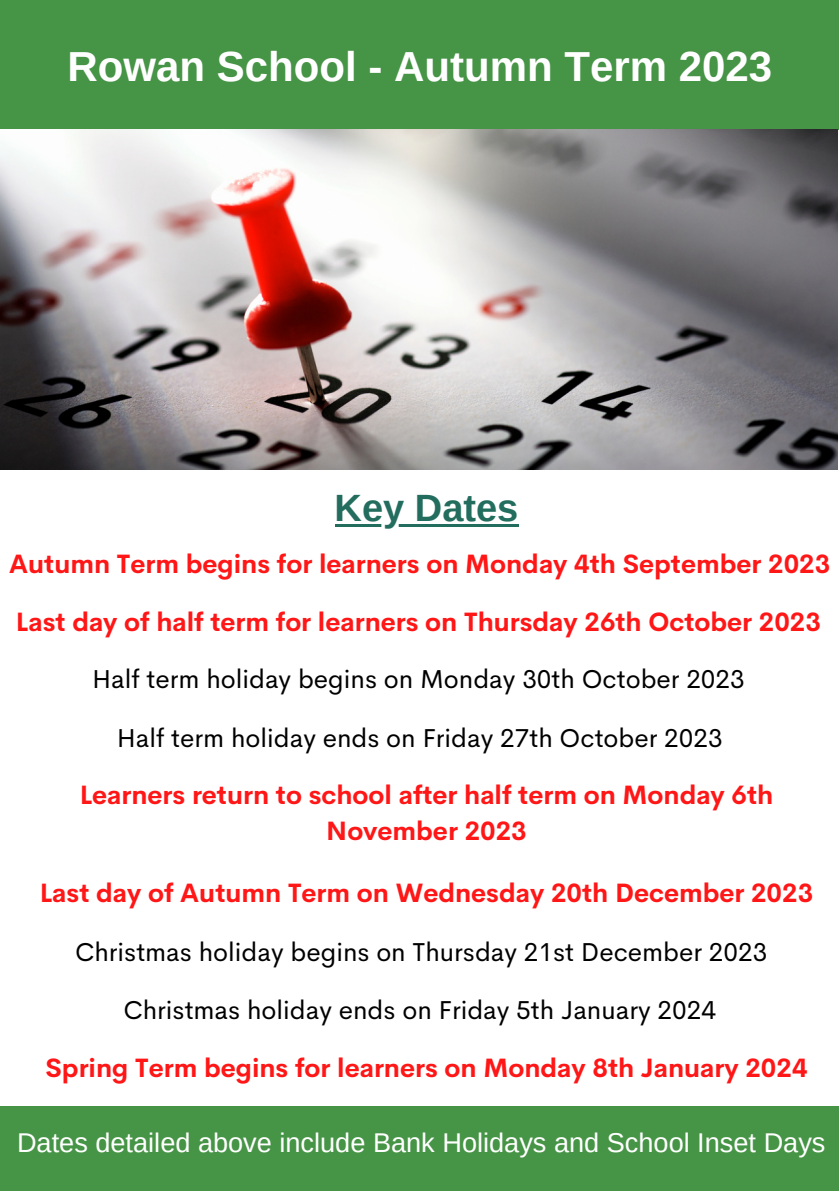
<style>
.page{position:relative;width:839px;height:1191px;background:#fff}
.page>*{position:absolute;margin:0;border:0;box-sizing:border-box;transform-origin:0 0}
.t1{font:700 42px "Arimo";color:#fff}
.t2{font:700 38px "Arimo";color:#236d5e}
.t3{font:27.2px "Arimo";color:#fff}
.t4{font:700 26px/36px "Cerebri Sans";color:#ff1616;text-align:center}
.t5{font:26px "Cerebri Sans";color:#000}
</style>
<div class="page">
<div style="left:0;top:0;width:838px;height:130px;background:#469446"></div>
<div style="left:0;top:1107px;width:838px;height:84px;background:#469446"></div>
<img style="left:0;top:129px;width:837px;height:341px">
<hr style="left:334px;top:524px;width:184px;height:3px;background:#236d5e">
<p class="t1" style="left:67px;top:43px;width:706px">Rowan School - Autumn Term 2023</p>
<p class="t2" style="left:334px;top:487px;width:185px">Key Dates</p>
<h2 class="t4" style="left:9px;top:546px;width:822px">Autumn Term begins for learners on Monday 4th September 2023</h2>
<h1 class="t4" style="left:16px;top:604px;width:806px">Last day of half term for learners on Thursday 26th October 2023</h1>
<h2 class="t5" style="left:92px;top:662px;width:654px">Half term holiday begins on Monday 30th October 2023</h2>
<h2 class="t5" style="left:117px;top:721px;width:607px">Half term holiday ends on Friday 27th October 2023</h2>
<p class="t4" style="left:80px;top:777px;width:695px">Learners return to school after half term on Monday 6th<br>November 2023</p>
<p class="t4" style="left:40px;top:874px;width:774px">Last day of Autumn Term on Wednesday 20th December 2023</p>
<h2 class="t5" style="left:75px;top:935px;width:694px">Christmas holiday begins on Thursday 21st December 2023</h2>
<p class="t5" style="left:123px;top:993px;width:594px">Christmas holiday ends on Friday 5th January 2024</p>
<p class="t4" style="left:45px;top:1050px;width:763px">Spring Term begins for learners on Monday 8th January 2024</p>
<h2 class="t3" style="left:17px;top:1127px;width:809px">Dates detailed above include Bank Holidays and School Inset Days</h2>
</div>
